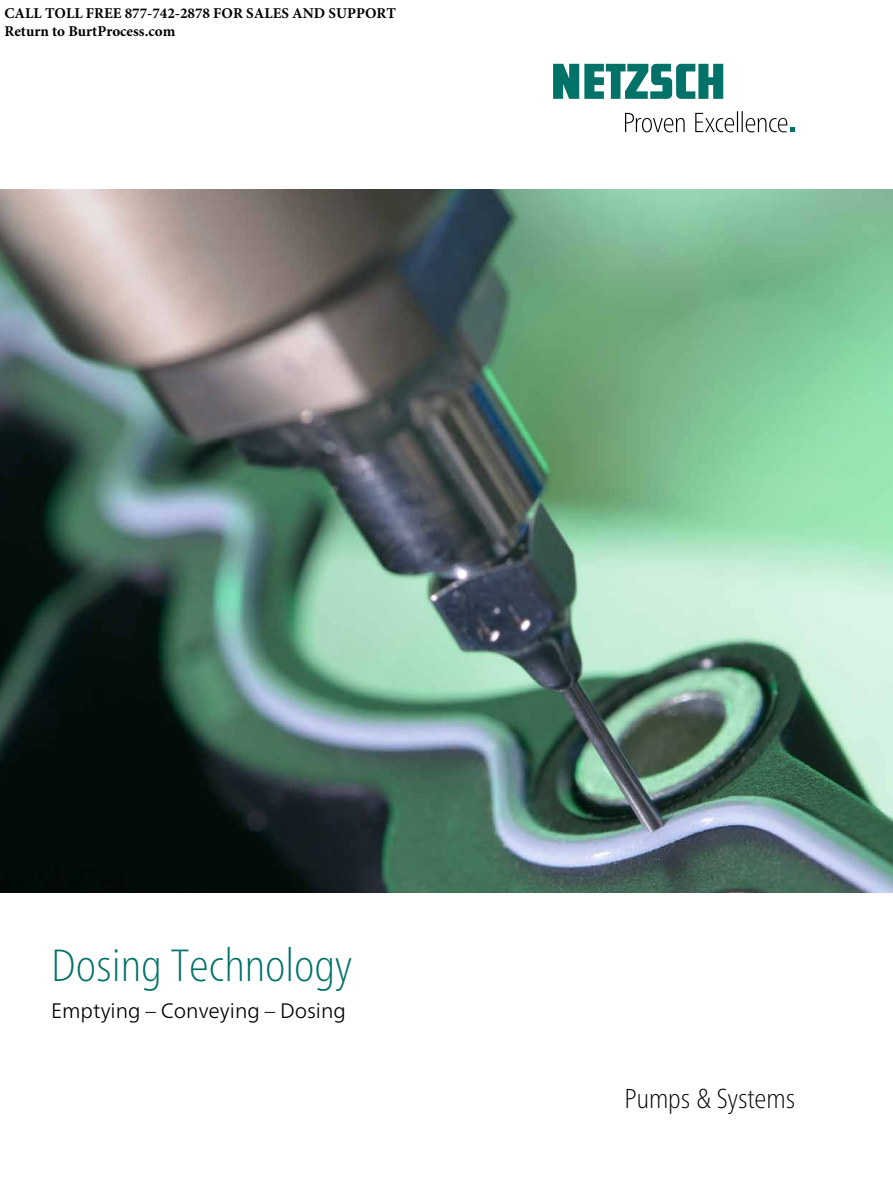
<style>
.page{position:relative;width:893px;height:1191px;background:#fff}
.page>*{position:absolute;margin:0;border:0;box-sizing:border-box;transform-origin:0 0}
.t1{font:100 condensed 45px "Frutiger Neue LTW1 G";color:#007268}
.t2{font:100 condensed 27.3px "Frutiger Neue LTW1 G";color:#000}
.t3{font:300 21px "Frutiger Neue LTW1 G";color:#000}
.t4{font:700 15px/18px "Minion Pro";color:#000}
</style>
<div class="page">
<img style="left:0;top:190px;width:893px;height:702px">
<svg style="left:553px;top:64px;width:170px;height:35px"></svg>
<svg style="left:625px;top:111px;width:170px;height:21px"></svg>
<p class="t4" style="left:4px;top:4px;width:393px">CALL TOLL FREE 877-742-2878 FOR SALES AND SUPPORT<br>Return to BurtProcess.com</p>
<h1 class="t1" style="left:51px;top:932px;width:302px">Dosing Technology</h1>
<h3 class="t3" style="left:51px;top:998px;width:296px">Emptying – Conveying – Dosing</h3>
<h2 class="t2" style="left:625px;top:1078px;width:172px">Pumps &amp; Systems</h2>
</div>
